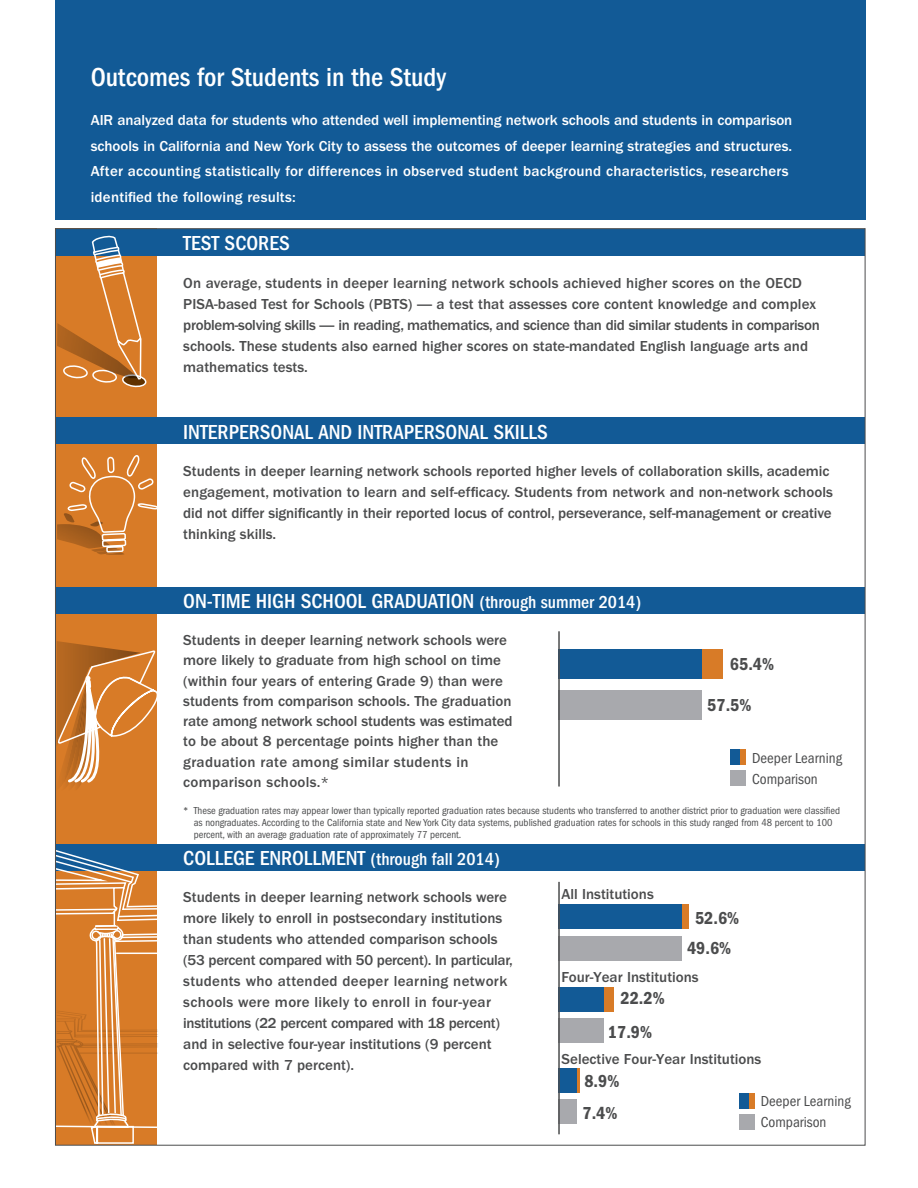
<style>
.page{position:relative;width:918px;height:1188px;background:#fff}
.page>*{position:absolute;margin:0;border:0;box-sizing:border-box;transform-origin:0 0}
.t1{font:500 condensed 27px "ITC Franklin Gothic Std";color:#fff}
.t2{font:500 condensed 21px "ITC Franklin Gothic Std";color:#fff}
.t3{font:18px/30.5px "ITC Franklin Gothic Std Dm Cd";color:#4b4c4d}
.t4{font:500 15px/21px "ITC Franklin Gothic Std";color:#4b4c4d}
.t5{font:500 15px/25.5px "ITC Franklin Gothic Std";color:#fff}
.t6{font:condensed 15px "ITC Franklin Gothic Std";color:#4b4c4d}
.t7{font:condensed 10.5px/12px "ITC Franklin Gothic Std";color:#4b4c4d}
.s1{font-size:18px}
</style>
<div class="page">
<div style="left:55px;top:0;width:810px;height:219px;background:#125a96"></div>
<div style="left:55px;top:229px;width:102px;height:916px;background:#d87b27"></div>
<div style="left:56px;top:844px;width:809px;height:27px;background:#125a96"></div>
<div style="left:56px;top:587px;width:809px;height:27px;background:#125a96"></div>
<div style="left:56px;top:417px;width:809px;height:27px;background:#125a96"></div>
<div style="left:55px;top:229px;width:810px;height:27px;background:#125a96"></div>
<img style="left:57px;top:323px;width:6px;height:26px">
<svg style="left:63px;top:235px;width:84px;height:152px"></svg>
<img style="left:57px;top:513px;width:67px;height:42px">
<svg style="left:66px;top:455px;width:91px;height:98px"></svg>
<img style="left:57px;top:641px;width:63px;height:9px">
<svg style="left:57px;top:650px;width:100px;height:135px"></svg>
<svg style="left:57px;top:850px;width:101px;height:294px"></svg>
<div style="left:558px;top:690px;width:144px;height:30px;background:#a8a9ad"></div>
<div style="left:558px;top:650px;width:165px;height:29px;background:#d87b27"></div>
<div style="left:558px;top:650px;width:144px;height:29px;background:#125a96"></div>
<hr style="left:558px;top:631px;width:2px;height:156px;background:#4b4c4d">
<div style="left:730px;top:770px;width:16px;height:16px;background:#a8a9ad"></div>
<div style="left:730px;top:749px;width:16px;height:16px;background:#125a96"></div>
<div style="left:741px;top:749px;width:5px;height:16px;background:#d87b27"></div>
<div style="left:739px;top:1114px;width:16px;height:16px;background:#a8a9ad"></div>
<div style="left:739px;top:1093px;width:16px;height:16px;background:#125a96"></div>
<div style="left:749px;top:1093px;width:6px;height:16px;background:#d87b27"></div>
<div style="left:558px;top:936px;width:124px;height:25px;background:#a8a9ad"></div>
<div style="left:558px;top:904px;width:131px;height:25px;background:#d87b27"></div>
<div style="left:558px;top:1099px;width:19px;height:25px;background:#a8a9ad"></div>
<div style="left:558px;top:1068px;width:22px;height:25px;background:#d87b27"></div>
<div style="left:558px;top:1018px;width:46px;height:25px;background:#a8a9ad"></div>
<div style="left:558px;top:987px;width:56px;height:25px;background:#d87b27"></div>
<div style="left:558px;top:904px;width:124px;height:25px;background:#125a96"></div>
<div style="left:558px;top:1068px;width:19px;height:25px;background:#125a96"></div>
<div style="left:558px;top:987px;width:46px;height:25px;background:#125a96"></div>
<hr style="left:558px;top:882px;width:2px;height:252px;background:#4b4c4d">
<h1 class="t1" style="left:91px;top:62px;width:357px">Outcomes for Students in the Study</h1>
<p class="t5" style="left:91px;top:107px;width:703px">AIR analyzed data for students who attended well implementing network schools and students in comparison schools in California and New York City to assess the outcomes of deeper learning strategies and structures.<br>After accounting statistically for differences in observed student background characteristics, researchers identified the following results:</p>
<h2 class="t2" style="left:183px;top:231px;width:108px">TEST SCORES</h2>
<p class="t4" style="left:183px;top:272px;width:638px">On average, students in deeper learning network schools achieved higher scores on the OECD PISA-based Test for Schools (PBTS) — a test that assesses core content knowledge and complex problem-solving skills — in reading, mathematics, and science than did similar students in comparison schools. These students also earned higher scores on state-mandated English language arts and mathematics tests.</p>
<h2 class="t2" style="left:183px;top:420px;width:366px">INTERPERSONAL AND INTRAPERSONAL SKILLS</h2>
<p class="t4" style="left:183px;top:461px;width:651px">Students in deeper learning network schools reported higher levels of collaboration skills, academic engagement, motivation to learn and self-efficacy. Students from network and non-network schools did not differ significantly in their reported locus of control, perseverance, self-management or creative thinking skills.</p>
<h2 class="t2" style="left:183px;top:589px;width:460px">ON-TIME HIGH SCHOOL GRADUATION <span class="s1">(through summer 2014)</span></h2>
<p class="t4" style="left:183px;top:630px;width:331px;line-height:20.2px">Students in deeper learning network schools were more likely to graduate from high school on time (within four years of entering Grade 9) than were students from comparison schools. The graduation rate among network school students was estimated to be about 8 percentage points higher than the graduation rate among similar students in comparison schools.*</p>
<p class="t3" style="left:730px;top:649px;width:46px">65.4%</p>
<p class="t3" style="left:707px;top:690px;width:46px">57.5%</p>
<p class="t6" style="left:752px;top:749px;width:91px">Deeper Learning</p>
<p class="t6" style="left:752px;top:770px;width:67px">Comparison</p>
<p class="t7" style="left:194px;top:805px;width:648px;text-indent:-10px">* These graduation rates may appear lower than typically reported graduation rates because students who transferred to another district prior to graduation were classified as nongraduates. According to the California state and New York City data systems, published graduation rates for schools in this study ranged from 48 percent to 100 percent, with an average graduation rate of approximately 77 percent.</p>
<h2 class="t2" style="left:183px;top:847px;width:318px">COLLEGE ENROLLMENT <span class="s1">(through fall 2014)</span></h2>
<p class="t4" style="left:183px;top:887px;width:331px">Students in deeper learning network schools were more likely to enroll in postsecondary institutions than students who attended comparison schools (53 percent compared with 50 percent). In particular, students who attended deeper learning network schools were more likely to enroll in four-year institutions (22 percent compared with 18 percent) and in selective four-year institutions (9 percent compared with 7 percent).</p>
<p class="t4" style="left:562px;top:884px;width:94px">All Institutions</p>
<p class="t3" style="left:687px;top:902px;width:54px;text-align:center">52.6%<br>49.6%</p>
<p class="t4" style="left:562px;top:967px;width:139px">Four-Year Institutions</p>
<p class="t3" style="left:608px;top:982px;width:58px;line-height:33.5px;text-indent:12px">22.2%<br>17.9%</p>
<p class="t3" style="left:582px;top:1066px;width:38px;line-height:32px">8.9%<br>7.4%</p>
<p class="t4" style="left:562px;top:1048px;width:201px">Selective Four-Year Institutions</p>
<p class="t6" style="left:761px;top:1093px;width:91px">Deeper Learning</p>
<p class="t6" style="left:761px;top:1114px;width:67px">Comparison</p>
</div>
